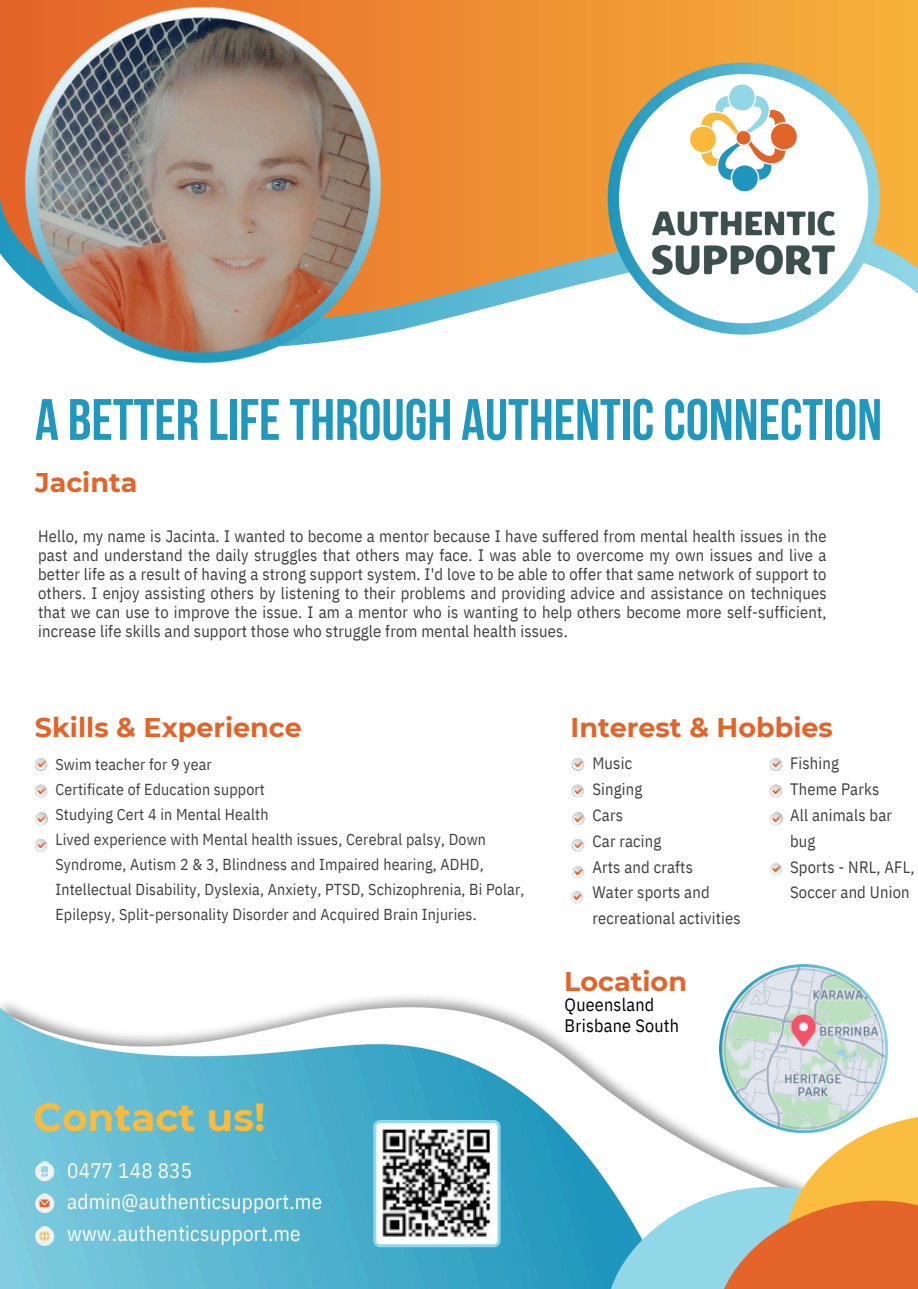
<style>
.page{position:relative;width:918px;height:1289px;background:#fff}
.page>*{position:absolute;margin:0;border:0;box-sizing:border-box;transform-origin:0 0}
.t1{font:700 58.2px "Bebas Neue";color:#2098be}
.t2{font:700 39px "Montserrat";color:#f8bb3d}
.t3{font:700 27px "Montserrat";color:#e36328}
.t4{font:700 27px "Montserrat";color:#e46328}
.t5{font:21px/31.5px "IBM Plex Sans Cond";letter-spacing:.01em;color:#fff}
.t6{font:18px/21.3px "IBM Plex Sans Cond";letter-spacing:.015em;color:#000}
.t7{font:16.5px/25.8px "IBM Plex Sans Cond";letter-spacing:.01em;color:#3f3f3f}
.t8{font:15.9px/24.9px "IBM Plex Sans Cond";letter-spacing:.01em;color:#3f3f3f}
</style>
<div class="page">
<img style="left:0;top:996px;width:888px;height:292px">
<svg style="left:35px;top:1161px;width:19px;height:20px"></svg>
<img style="left:36px;top:1161px;width:17px;height:18px">
<svg style="left:41px;top:1166px;width:7px;height:10px"></svg>
<div style="left:35px;top:1193px;width:19px;height:19px;background:#f0f0f1;border-radius:50%"></div>
<img style="left:36px;top:1192px;width:17px;height:18px">
<svg style="left:40px;top:1199px;width:10px;height:7px"></svg>
<div style="left:35px;top:1226px;width:19px;height:19px;background:#f0f0f1;border-radius:50%"></div>
<img style="left:36px;top:1225px;width:17px;height:18px">
<svg style="left:40px;top:1230px;width:10px;height:10px"></svg>
<svg style="left:611px;top:1116px;width:307px;height:172px"></svg>
<img style="left:34px;top:763px;width:11px;height:89px">
<svg style="left:35px;top:758px;width:12px;height:12px"></svg>
<svg style="left:35px;top:784px;width:12px;height:12px"></svg>
<svg style="left:35px;top:812px;width:13px;height:12px"></svg>
<svg style="left:35px;top:838px;width:12px;height:13px"></svg>
<img style="left:571px;top:763px;width:14px;height:116px">
<svg style="left:572px;top:758px;width:12px;height:12px"></svg>
<svg style="left:572px;top:784px;width:12px;height:12px"></svg>
<svg style="left:572px;top:812px;width:12px;height:12px"></svg>
<svg style="left:572px;top:838px;width:12px;height:13px"></svg>
<svg style="left:575px;top:869px;width:8px;height:4px"></svg>
<img style="left:769px;top:763px;width:11px;height:63px">
<svg style="left:770px;top:758px;width:12px;height:12px"></svg>
<svg style="left:770px;top:784px;width:12px;height:12px"></svg>
<svg style="left:770px;top:812px;width:13px;height:12px"></svg>
<svg style="left:0;top:0;width:918px;height:322px;background:#e69948"></svg>
<svg style="left:373px;top:1119px;width:128px;height:127px"></svg>
<img style="left:24px;top:7px;width:357px;height:356px">
<img style="left:600px;top:55px;width:286px;height:280px">
<img style="left:643px;top:74px;width:200px;height:209px">
<img style="left:720px;top:964px;width:167px;height:167px">
<img style="left:570px;top:891px;width:13px;height:13px">
<img style="left:769px;top:863px;width:13px;height:13px">
<p class="t1" style="left:35px;top:396px;width:849px">A BETTER LIFETHROUGH AUTHENTICCONNECTION</p>
<p class="t4" style="left:35px;top:465px;width:104px">Jacinta</p>
<h5 class="t7" style="left:38px;top:525px;width:790px;line-height:19.2px;text-align:justify">Hello, my name is Jacinta. I wanted to become a mentor because I have suffered from mental health issues in the past and understand the daily struggles that others may face. I was able to overcome my own issues and live a better life as a result of having a strong support system. I'd love to be able to offer that same network of support to others. I enjoy assisting others by listening to their problems and providing advice and assistance on techniques that we can use to improve the issue. I am a mentor who is wanting to help others become more self-sufficient, increase life skills and support those who struggle from mental health issues.</h5>
<p class="t3" style="left:35px;top:710px;width:269px">Skills &amp; Experience</p>
<p class="t3" style="left:571px;top:710px;width:264px">Interest &amp; Hobbies</p>
<p class="t8" style="left:55px;top:752px;width:158px">Swim teacher for 9 year</p>
<h3 class="t8" style="left:55px;top:776px;width:211px">Certificate of Education support</h3>
<p class="t8" style="left:55px;top:801px;width:215px">Studying Cert 4 in Mental Health</p>
<p class="t8" style="left:55px;top:826px;width:470px">Lived experience with Mental health issues, Cerebral palsy, Down Syndrome, Autism 2 &amp; 3, Blindness and Impaired hearing, ADHD, Intellectual Disability, Dyslexia, Anxiety, PTSD, Schizophrenia, Bi Polar, Epilepsy, Split-personality Disorder and Acquired Brain Injuries.</p>
<p class="t7" style="left:790px;top:749px;width:126px">Fishing<br>Theme Parks<br>All animals bar bug<br>Sports - NRL, AFL,<br>Soccer and Union</p>
<p class="t7" style="left:592px;top:749px;width:150px">Music<br>Singing<br>Cars<br>Car racing<br>Arts and crafts<br>Water sports and recreational activities</p>
<p class="t2" style="left:34px;top:1093px;width:233px">Contact us!</p>
<h5 class="t5" style="left:67px;top:1153px;width:256px">0477 148 835 admin@authenticsupport.me www.authenticsupport.me</h5>
<h2 class="t3" style="left:564px;top:964px;width:124px">Location</h2>
<p class="t6" style="left:565px;top:993px;width:116px">Queensland<br>Brisbane South</p>
</div>
